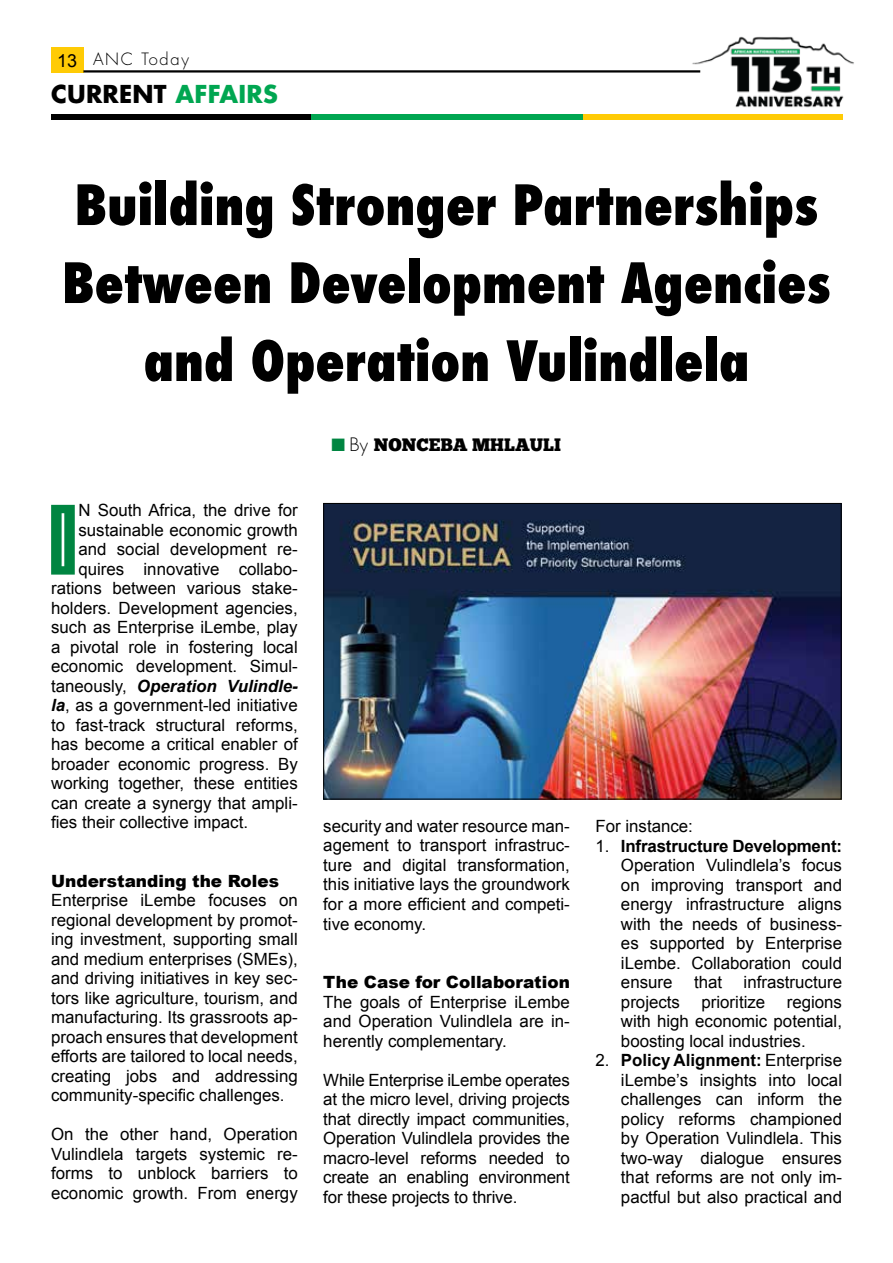
<style>
.page{position:relative;width:893px;height:1263px;background:#fff}
.page>*{position:absolute;margin:0;border:0;box-sizing:border-box;transform-origin:0 0}
.t1{font:104.55px "Phosphate Inline";color:#008541}
.t2{font:800 condensed 54px/78px "Futura";color:#000;text-align:center}
.t3{font:700 24px "Futura Std";letter-spacing:.01em;color:#000}
.t4{font:18px "Chunk Five";color:#000}
.t5{font:16.8px/19.5px "Arial";color:#000;text-align:justify}
.t6{font:900 16.8px "Arial";color:#000}
.t7{font:italic 700 16.8px "Arial";color:#000}
.t8{font:300 16.5px "Futura Std";letter-spacing:.1em;color:#000}
.s1{font-family:"Arial";font-weight:400;font-size:18px}
.s2{color:#00a651}
.s3{font-weight:400;font-style:normal}
.s4{font-weight:700;font-style:italic}
.s5{color:#008541}
.s6{font-family:"Futura Std";font-weight:300}
.s7{font-weight:700}
</style>
<div class="page">
<div style="left:51px;top:47px;width:32px;height:26px;background:#ffcb05"></div>
<div style="left:51px;top:114px;width:260px;height:5px;background:#000"></div>
<div style="left:311px;top:114px;width:272px;height:5px;background:#00a651"></div>
<div style="left:583px;top:114px;width:260px;height:5px;background:#ffcb05"></div>
<hr style="left:83px;top:70px;width:617px;height:3px;background:#000">
<img style="left:685px;top:36px;width:169px;height:84px">
<img style="left:325px;top:505px;width:515px;height:292px">
<div style="left:323px;top:503px;width:519px;height:296px;border:1px solid #000"></div>
<p class="t8" style="left:57px;top:49px;width:133px"><span class="s1">13</span> ANC Today</p>
<h3 class="t3" style="left:51px;top:78px;width:228px">CURRENT <span class="s2">AFFAIRS</span></h3>
<h2 class="t2" style="left:62px;top:166px;width:770px">Building Stronger Partnerships<br>Between Development Agencies and Operation Vulindlela</h2>
<h1 class="t1" style="left:47px;top:465px;width:32px">I</h1>
<p class="t5" style="left:78px;top:501px;width:221px">N South Africa, the drive for</p>
<p class="t5" style="left:78px;top:520px;width:221px">sustainable economic growth</p>
<p class="t5" style="left:78px;top:540px;width:221px">and social development re-</p>
<p class="t5" style="left:78px;top:559px;width:221px">quires innovative collabo-</p>
<p class="t5" style="left:51px;top:579px;width:248px">rations between various stake-</p>
<p class="t5" style="left:51px;top:598px;width:248px">holders. Development agencies,</p>
<p class="t5" style="left:51px;top:618px;width:248px">such as Enterprise iLembe, play</p>
<p class="t5" style="left:51px;top:637px;width:248px">a pivotal role in fostering local</p>
<p class="t5" style="left:51px;top:657px;width:248px">economic development. Simul-</p>
<p class="t7" style="left:51px;top:675px;width:248px"><span class="s3">taneously,</span> Operation Vulindle-</p>
<p class="t5" style="left:51px;top:696px;width:248px"><span class="s4">la</span>, as a government-led initiative</p>
<p class="t5" style="left:51px;top:715px;width:248px">to fast-track structural reforms,</p>
<p class="t5" style="left:51px;top:735px;width:248px">has become a critical enabler of</p>
<p class="t5" style="left:51px;top:754px;width:248px">broader economic progress. By</p>
<p class="t5" style="left:51px;top:774px;width:248px">working together, these entities</p>
<p class="t5" style="left:51px;top:793px;width:248px">can create a synergy that ampli-</p>
<p class="t5" style="left:51px;top:813px;width:198px">fies their collective impact.</p>
<p class="t6" style="left:51px;top:868px;width:229px">Understanding the Roles</p>
<p class="t5" style="left:51px;top:891px;width:248px">Enterprise iLembe focuses on regional development by promot&shy;ing investment, supporting small and medium enterprises (SMEs), and driving initiatives in key sec&shy;tors like agriculture, tourism, and manufacturing. Its grassroots ap&shy;proach ensures that development efforts are tailored to local needs, creating jobs and addressing community-specific challenges.</p>
<p class="t5" style="left:51px;top:1125px;width:248px">On the other hand, Operation Vulindlela targets systemic re&shy;forms to unblock barriers to economic growth. From energy</p>
<p class="t4" style="left:331px;top:433px;width:231px"><span class="s5">■</span> <span class="s6">By</span> NONCEBA MHLAULI</p>
<p class="t5" style="left:323px;top:816px;width:248px">security and water resource man&shy;agement to transport infrastruc&shy;ture and digital transformation, this initiative lays the groundwork for a more efficient and competi&shy;tive economy.</p>
<p class="t6" style="left:323px;top:970px;width:248px">The Case for Collaboration</p>
<p class="t5" style="left:323px;top:992px;width:248px">The goals of Enterprise iLembe and Operation Vulindlela are in&shy;herently complementary.</p>
<p class="t5" style="left:323px;top:1070px;width:248px">While Enterprise iLembe operates at the micro level, driving projects that directly impact communities, Operation Vulindlela provides the macro-level reforms needed to create an enabling environment for these projects to thrive.</p>
<p class="t5" style="left:595px;top:816px;width:99px">For instance:</p>
<p class="t5" style="left:621px;top:836px;width:223px;text-indent:-26px">1. <span class="s7">Infrastructure Development:<br></span>Operation Vulindlela’s focus on improving transport and energy infrastructure aligns with the needs of business&shy;es supported by Enterprise iLembe. Collaboration could ensure</p>
<p class="t5" style="left:694px;top:973px;width:30px">that</p>
<p class="t5" style="left:744px;top:973px;width:100px">infrastructure</p>
<p class="t5" style="left:621px;top:992px;width:223px;text-indent:166px">regions with high economic potential, boosting local industries.</p>
<p class="t5" style="left:621px;top:1051px;width:223px;text-indent:-26px">2. <span class="s7">Policy Alignment:</span> Enterprise iLembe’s insights into local challenges can inform the policy reforms championed by Operation Vulindlela. This two-way dialogue ensures that reforms are not only im&shy;pactful but also practical and</p>
<p class="t5" style="left:621px;top:992px;width:61px">projects</p>
<p class="t5" style="left:701px;top:992px;width:65px">prioritize</p>
</div>
